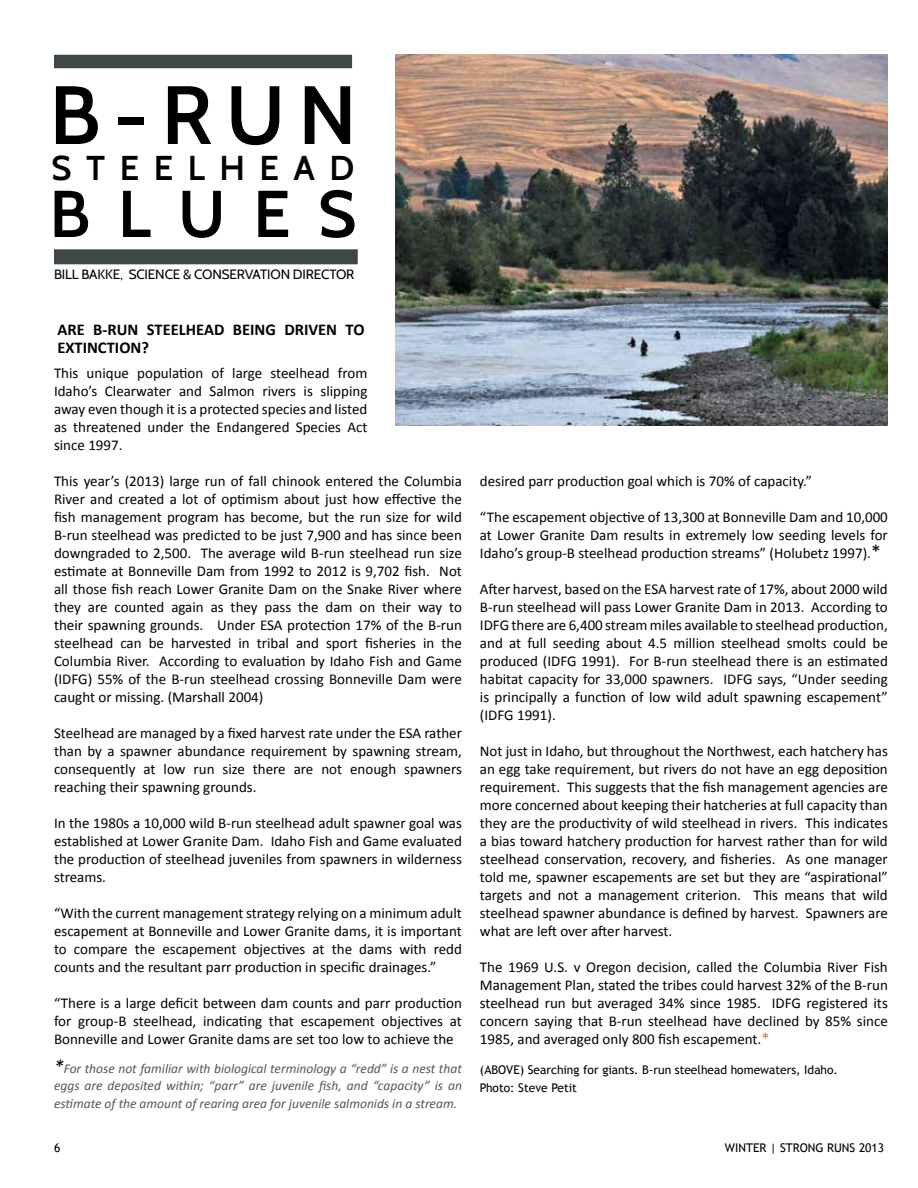
<style>
.page{position:relative;width:918px;height:1188px;background:#fff}
.page>*{position:absolute;margin:0;border:0;box-sizing:border-box;transform-origin:0 0}
.t1{font:600 82.5px "Cabin";color:#000}
.t2{font:600 66px "Cabin";letter-spacing:.42em;color:#000}
.t3{font:600 34.5px "Cabin";letter-spacing:.42em;color:#000}
.t4{font:700 16.5px/18px "Calibri";color:#000}
.t5{font:15px/18px "Calibri";color:#000;text-align:justify}
.t6{font:italic 13.5px/18px "Calibri";color:#565659;text-align:justify}
.t7{font:13.5px "Cabin";letter-spacing:-.01em;color:#000}
.t8{font:12px/18px "Trebuchet MS";color:#000}
.s1{font-size:19.5px;color:#000}
.s2{font-size:19.5px}
.s3{font-size:16.5px;color:#ce7b4b}
</style>
<div class="page">
<img style="left:395px;top:54px;width:493px;height:372px">
<div style="left:54px;top:55px;width:298px;height:13px;background:#404749"></div>
<div style="left:54px;top:249px;width:304px;height:15px;background:#404749"></div>
<h1 class="t1" style="left:50px;top:65px;width:309px">B-RUN</h1>
<h3 class="t3" style="left:52px;top:147px;width:304px">STEELHEAD</h3>
<h2 class="t2" style="left:49px;top:174px;width:309px">BLUES</h2>
<p class="t7" style="left:54px;top:266px;width:302px">BILL BAKKE, SCIENCE &amp; CONSERVATION DIRECTOR</p>
<p class="t4" style="left:57px;top:320px;width:309px">ARE B-RUN STEELHEAD BEING DRIVEN TO<br>EXTINCTION?</p>
<p class="t5" style="left:54px;top:364px;width:315px">This unique population of large steelhead from Idaho’s Clearwater and Salmon rivers is slipping away even though it is a protected species and listed as threatened under the Endangered Species Act since 1997.</p>
<p class="t5" style="left:54px;top:472px;width:409px">This year’s (2013) large run of fall chinook entered the Columbia River and created a lot of optimism about just how effective the fish management program has become, but the run size for wild B-run steelhead was predicted to be just 7,900 and has since been downgraded to 2,500. The average wild B-run steelhead run size estimate at Bonneville Dam from 1992 to 2012 is 9,702 fish. Not all those fish reach Lower Granite Dam on the Snake River where they are counted again as they pass the dam on their way to their spawning grounds. Under ESA protection 17% of the B-run steelhead can be harvested in tribal and sport fisheries in the Columbia River. According to evaluation by Idaho Fish and Game (IDFG) 55% of the B-run steelhead crossing Bonneville Dam were caught or missing. (Marshall 2004)</p>
<p class="t5" style="left:54px;top:724px;width:409px">Steelhead are managed by a fixed harvest rate under the ESA rather than by a spawner abundance requirement by spawning stream, consequently at low run size there are not enough spawners reaching their spawning grounds.</p>
<p class="t5" style="left:54px;top:814px;width:409px">In the 1980s a 10,000 wild B-run steelhead adult spawner goal was established at Lower Granite Dam. Idaho Fish and Game evaluated the production of steelhead juveniles from spawners in wilderness streams.</p>
<p class="t5" style="left:54px;top:904px;width:409px">“With the current management strategy relying on a minimum adult escapement at Bonneville and Lower Granite dams, it is important to compare the escapement objectives at the dams with redd counts and the resultant parr production in specific drainages.”</p>
<p class="t5" style="left:54px;top:994px;width:409px">“There is a large deficit between dam counts and parr production for group-B steelhead, indicating that escapement objectives at Bonneville and Lower Granite dams are set too low to achieve the</p>
<p class="t6" style="left:54px;top:1059px;width:409px"><span class="s1">*</span>For those not familiar with biological terminology a “redd” is a nest that eggs are deposited within; “parr” are juvenile fish, and “capacity” is an estimate of the amount of rearing area for juvenile salmonids in a stream.</p>
<p class="t5" style="left:480px;top:472px;width:334px">desired parr production goal which is 70% of capacity.”</p>
<p class="t5" style="left:480px;top:508px;width:409px">“The escapement objective of 13,300 at Bonneville Dam and 10,000 at Lower Granite Dam results in extremely low seeding levels for Idaho’s group-B steelhead production streams” (Holubetz 1997).<span class="s2">*</span></p>
<p class="t5" style="left:480px;top:580px;width:409px">After harvest, based on the ESA harvest rate of 17%, about 2000 wild B-run steelhead will pass Lower Granite Dam in 2013. According to IDFG there are 6,400 stream miles available to steelhead production, and at full seeding about 4.5 million steelhead smolts could be produced (IDFG 1991). For B-run steelhead there is an estimated habitat capacity for 33,000 spawners. IDFG says, “Under seeding is principally a function of low wild adult spawning escapement” (IDFG 1991).</p>
<p class="t5" style="left:480px;top:742px;width:409px">Not just in Idaho, but throughout the Northwest, each hatchery has an egg take requirement, but rivers do not have an egg deposition requirement. This suggests that the fish management agencies are more concerned about keeping their hatcheries at full capacity than they are the productivity of wild steelhead in rivers. This indicates a bias toward hatchery production for harvest rather than for wild steelhead conservation, recovery, and fisheries. As one manager told me, spawner escapements are set but they are “aspirational” targets and not a management criterion. This means that wild steelhead spawner abundance is defined by harvest. Spawners are what are left over after harvest.</p>
<p class="t5" style="left:480px;top:958px;width:409px">The 1969 U.S. v Oregon decision, called the Columbia River Fish Management Plan, stated the tribes could harvest 32% of the B-run steelhead run but averaged 34% since 1985. IDFG registered its concern saying that B-run steelhead have declined by 85% since 1985, and averaged only 800 fish escapement.<span class="s3">*</span></p>
<p class="t8" style="left:480px;top:1061px;width:360px">(ABOVE) Searching for giants. B-run steelhead homewaters, Idaho.<br>Photo: Steve Petit</p>
<p class="t8" style="left:54px;top:1139px;width:8px">6</p>
<p class="t8" style="left:725px;top:1139px;width:161px">WINTER | STRONG RUNS 2013</p>
</div>
